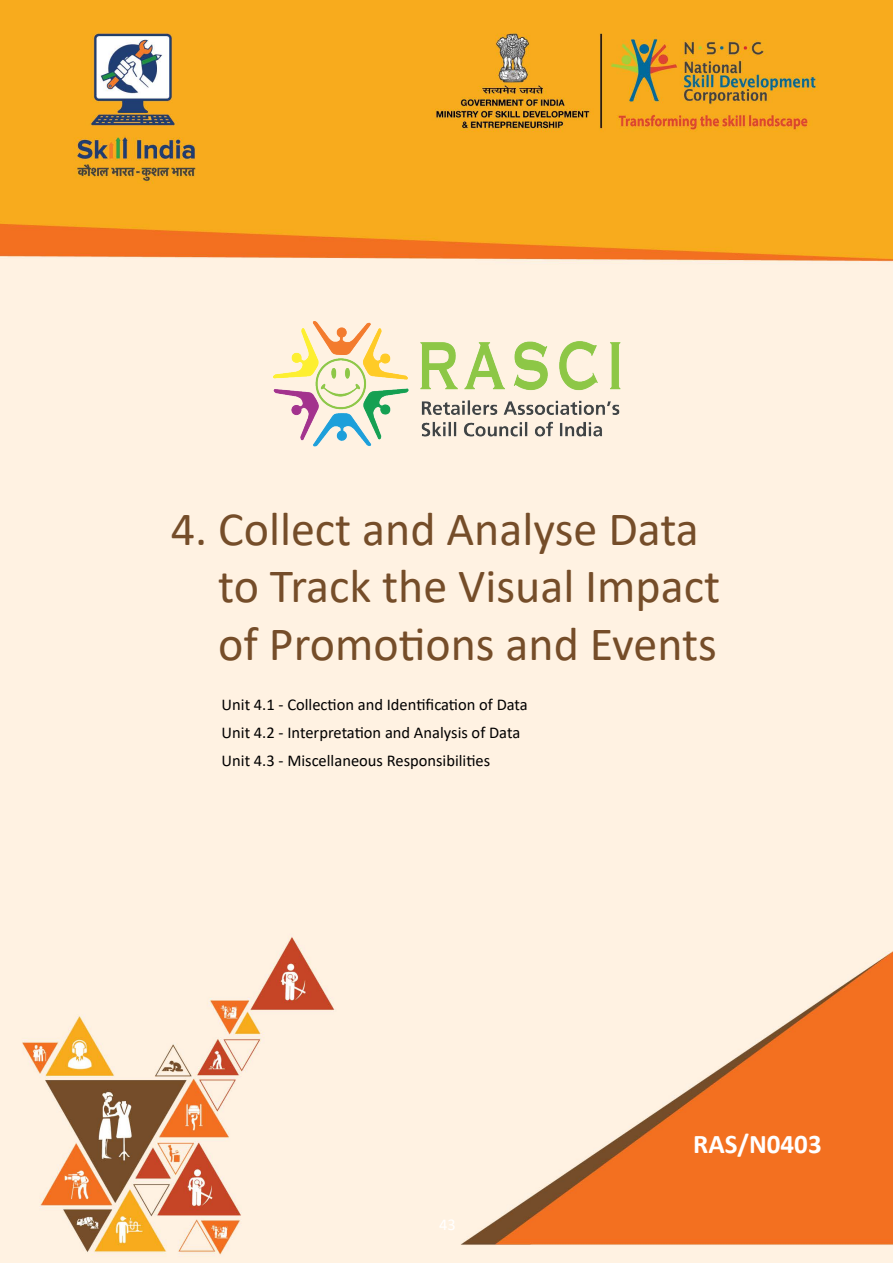
<style>
.page{position:relative;width:893px;height:1263px;background:#fff}
.page>*{position:absolute;margin:0;border:0;box-sizing:border-box;transform-origin:0 0}
.t1{font:48px/57.6px "Calibri";color:#754d29}
.t2{font:700 27px "Calibri";color:#fff}
.t3{font:16.5px/28.3px "Calibri";color:#000}
.t4{font:16.5px "Calibri";color:#fff}
</style>
<div class="page">
<img style="left:0;top:0;width:893px;height:1263px">
<img style="left:273px;top:321px;width:348px;height:125px">
<h1 class="t1" style="left:218px;top:499px;width:503px;text-indent:-47px">4. Collect and Analyse Data to Track the Visual Impact of Promotions and Events</h1>
<p class="t3" style="left:222px;top:690px;width:308px">Unit 4.1 - Collection and Identification of Data<br>Unit 4.2 - Interpretation and Analysis of Data<br>Unit 4.3 - Miscellaneous Responsibilities</p>
<p class="t4" style="left:439px;top:1213px;width:18px">43</p>
<h2 class="t2" style="left:693px;top:1125px;width:130px">RAS/N0403</h2>
</div>
